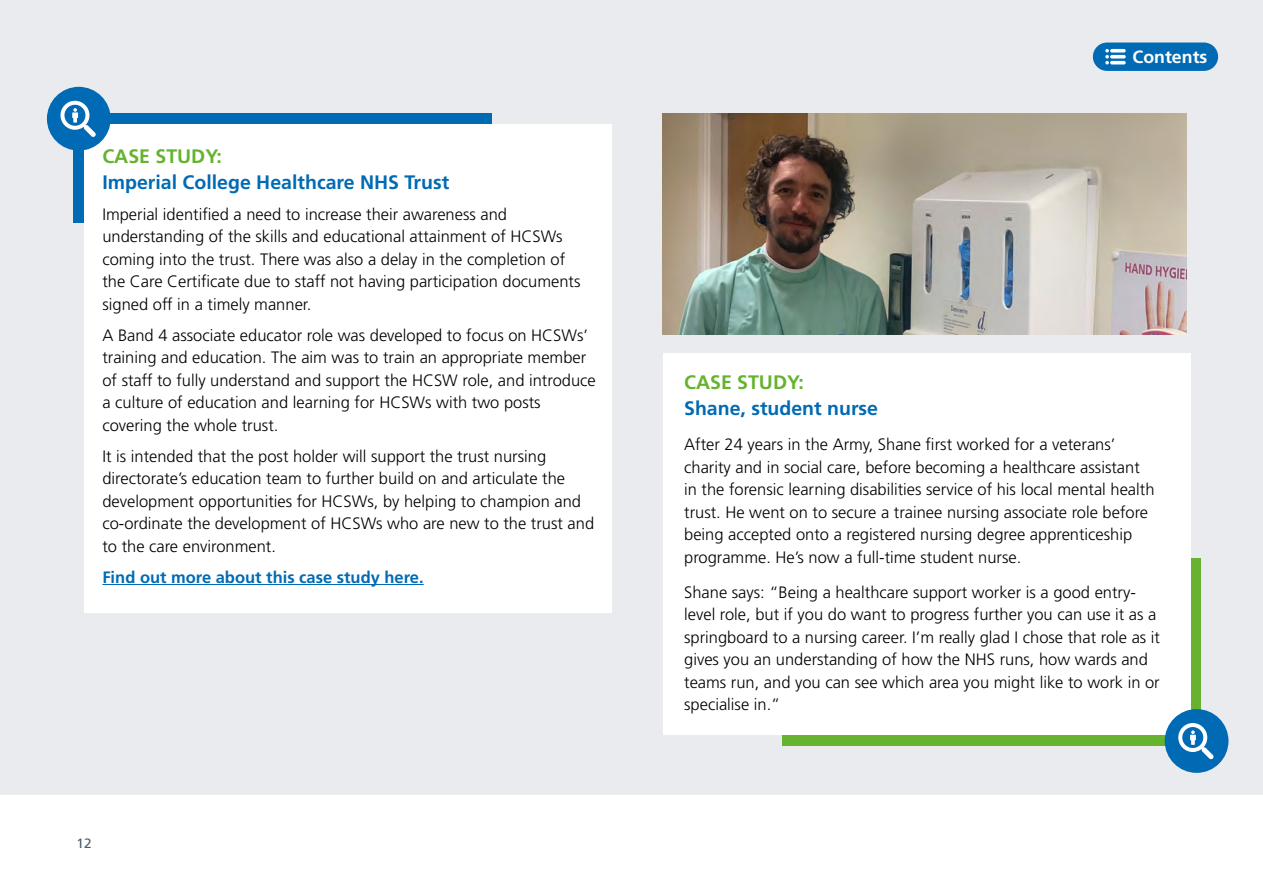
<style>
.page{position:relative;width:1263px;height:893px;background:#fff}
.page>*{position:absolute;margin:0;border:0;box-sizing:border-box;transform-origin:0 0}
.t1{font:700 19.5px "Frutiger";color:#006ab4}
.t2{font:700 19.5px "Frutiger";color:#65b32e}
.t3{font:700 17.7px "Frutiger";color:#fff}
.t4{font:300 16.5px/22.5px "Frutiger";color:#000}
.t5{font:700 16.5px "Frutiger";color:#006ab4}
.t6{font:13.5px "Frutiger";color:#475c6d}
</style>
<div class="page">
<div style="left:0;top:0;width:1263px;height:808px;background:#e9ebef"></div>
<div style="left:0;top:795px;width:1263px;height:98px;background:#fff"></div>
<div style="left:73px;top:113px;width:419px;height:110px;background:#006ab4"></div>
<div style="left:84px;top:124px;width:527px;height:488px;background:#fff"></div>
<hr style="left:102px;top:584px;width:322px;height:1px;background:#006ab4">
<div style="left:782px;top:558px;width:419px;height:188px;background:#65b32e"></div>
<div style="left:663px;top:353px;width:527px;height:382px;background:#fff"></div>
<div style="left:1165px;top:709px;width:63px;height:64px;background:#006ab4;border-radius:50%"></div>
<svg style="left:1178px;top:723px;width:36px;height:36px"></svg>
<div style="left:47px;top:87px;width:64px;height:64px;background:#006ab4;border-radius:50%"></div>
<svg style="left:60px;top:101px;width:36px;height:36px"></svg>
<div style="left:1093px;top:43px;width:125px;height:28px;background:#006ab4;border-radius:14px"></div>
<svg style="left:1110px;top:49px;width:16px;height:4px"></svg>
<svg style="left:1110px;top:55px;width:16px;height:4px"></svg>
<hr style="left:1110px;top:61px;width:16px;height:3px;background:#fff;border-radius:2px">
<svg style="left:1105px;top:49px;width:4px;height:15px"></svg>
<img style="left:663px;top:113px;width:523px;height:222px">
<p class="t2" style="left:102px;top:145px;width:121px">CASE STUDY:</p>
<p class="t1" style="left:102px;top:171px;width:348px">Imperial College Healthcare NHS Trust</p>
<p class="t4" style="left:102px;top:203px;width:479px">Imperial identified a need to increase their awareness and understanding of the skills and educational attainment of HCSWs coming into the trust. There was also a delay in the completion of the Care Certificate due to staff not having participation documents signed off in a timely manner.</p>
<p class="t4" style="left:102px;top:324px;width:495px">A Band 4 associate educator role was developed to focus on HCSWs’ training and education. The aim was to train an appropriate member of staff to fully understand and support the HCSW role, and introduce a culture of education and learning for HCSWs with two posts covering the whole trust.</p>
<p class="t4" style="left:102px;top:445px;width:493px">It is intended that the post holder will support the trust nursing directorate’s education team to further build on and articulate the development opportunities for HCSWs, by helping to champion and co-ordinate the development of HCSWs who are new to the trust and to the care environment.</p>
<p class="t5" style="left:102px;top:567px;width:323px">Find out more about this case study here.</p>
<p class="t6" style="left:77px;top:836px;width:17px">12</p>
<p class="t3" style="left:1132px;top:46px;width:76px">Contents</p>
<p class="t2" style="left:684px;top:371px;width:121px">CASE STUDY:</p>
<p class="t1" style="left:684px;top:397px;width:195px">Shane, student nurse</p>
<p class="t4" style="left:684px;top:433px;width:472px">After 24 years in the Army, Shane first worked for a veterans’ charity and in social care, before becoming a healthcare assistant in the forensic learning disabilities service of his local mental health trust. He went on to secure a trainee nursing associate role before being accepted onto a registered nursing degree apprenticeship programme. He’s now a full-time student nurse.</p>
<p class="t4" style="left:684px;top:581px;width:477px">Shane says: “Being a healthcare support worker is a good entry&shy;level role, but if you do want to progress further you can use it as a springboard to a nursing career. I’m really glad I chose that role as it gives you an understanding of how the NHS runs, how wards and teams run, and you can see which area you might like to work in or specialise in.”</p>
</div>
